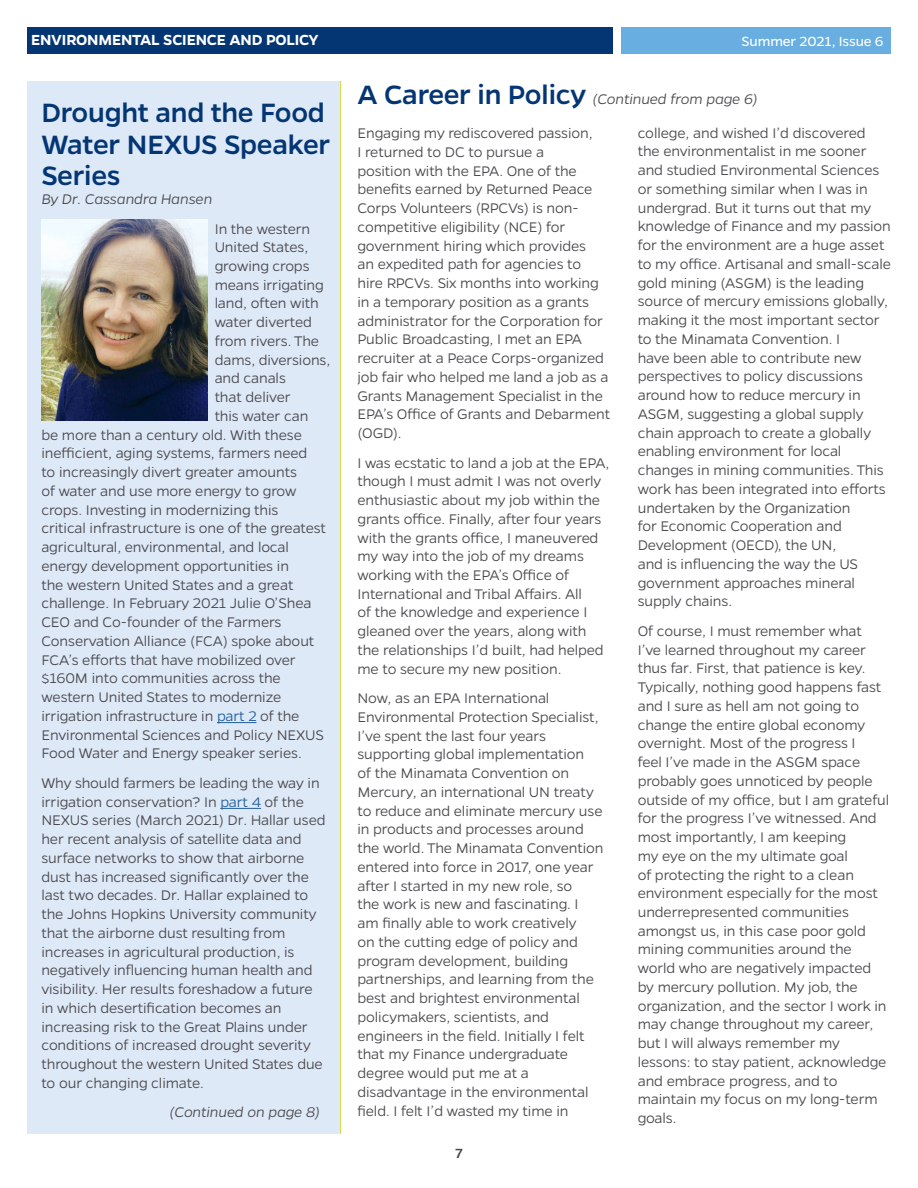
<style>
.page{position:relative;width:918px;height:1188px;background:#fff}
.page>*{position:absolute;margin:0;border:0;box-sizing:border-box;transform-origin:0 0}
.t1{font:500 30px/31.5px "Gentona";letter-spacing:-.01em;color:#043673}
.t2{font:600 16.5px "Gentona";letter-spacing:-.015em;color:#fff}
.t3{font:300 15.75px/18.8px "Gentona";letter-spacing:-.01em;color:#4b494d}
.t4{font:italic 300 15.75px "Gentona";letter-spacing:-.01em;color:#4b494d}
.t5{font:15px "Gentona";letter-spacing:-.005em;color:#fff}
.t6{font:500 15px "Gentona";color:#4b494d}
.s1{font-weight:500;font-size:30px;color:#043673}
.s2{font-style:italic}
.s3{color:#215e9e}
</style>
<div class="page">
<div style="left:27px;top:81px;width:313px;height:1053px;background:#dee9f7"></div>
<div style="left:27px;top:27px;width:585px;height:27px;background:#043673"></div>
<div style="left:621px;top:27px;width:270px;height:27px;background:#68aee0"></div>
<hr style="left:217px;top:722px;width:39px;height:1px;background:#215e9e">
<hr style="left:220px;top:808px;width:41px;height:1px;background:#215e9e">
<img style="left:41px;top:219px;width:167px;height:201px">
<hr style="left:340px;top:81px;width:1px;height:1053px;background:#d3df44">
<p class="t2" style="left:31px;top:31px;width:289px">ENVIRONMENTAL SCIENCE AND POLICY</p>
<p class="t5" style="left:741px;top:33px;width:144px">Summer 2021, Issue 6</p>
<p class="t3" style="left:357px;top:81px;width:402px;line-height:34.7px"><span class="s1">A Career in Policy</span> <span class="s2">(Continued from page 6)<br></span>Engaging my rediscovered passion,</p>
<p class="t3" style="left:357px;top:142px;width:254px">I returned to DC to pursue a<br>position with the EPA. One of the benefits earned by Returned Peace<br>Corps Volunteers (RPCVs) is non&shy;competitive eligibility (NCE) for government hiring which provides<br>an expedited path for agencies to hire RPCVs. Six months into working in a temporary position as a grants administrator for the Corporation for<br>Public Broadcasting, I met an EPA recruiter at a Peace Corps-organized job fair who helped me land a job as a<br>Grants Management Specialist in the<br>EPA’s Office of Grants and Debarment (OGD).</p>
<p class="t3" style="left:357px;top:453px;width:254px">I was ecstatic to land a job at the EPA, though I must admit I was not overly enthusiastic about my job within the grants office. Finally, after four years with the grants office, I maneuvered my way into the job of my dreams working with the EPA’s Office of International and Tribal Affairs. All<br>of the knowledge and experience I gleaned over the years, along with the relationships I’d built, had helped me to secure my new position.</p>
<p class="t3" style="left:357px;top:689px;width:248px">Now, as an EPA International Environmental Protection Specialist, I’ve spent the last four years supporting global implementation<br>of the Minamata Convention on Mercury, an international UN treaty to reduce and eliminate mercury use in products and processes around the world. The Minamata Convention entered into force in 2017, one year after I started in my new role, so<br>the work is new and fascinating. I am finally able to work creatively<br>on the cutting edge of policy and program development, building partnerships, and learning from the best and brightest environmental policymakers, scientists, and engineers in the field. Initially I felt that my Finance undergraduate degree would put me at a disadvantage in the environmental field. I felt I’d wasted my time in</p>
<h1 class="t1" style="left:41px;top:97px;width:290px">Drought and the Food<br>Water NEXUS Speaker<br>Series</h1>
<p class="t4" style="left:41px;top:190px;width:172px">By Dr. Cassandra Hansen</p>
<p class="t3" style="left:215px;top:219px;width:97px">In the western</p>
<p class="t3" style="left:215px;top:238px;width:95px">United States,</p>
<p class="t3" style="left:215px;top:256px;width:96px">growing crops</p>
<p class="t3" style="left:215px;top:275px;width:111px">means irrigating</p>
<p class="t3" style="left:215px;top:294px;width:106px">land, often with</p>
<p class="t3" style="left:215px;top:313px;width:99px">water diverted</p>
<p class="t3" style="left:215px;top:331px;width:106px">from rivers. The</p>
<p class="t3" style="left:215px;top:350px;width:117px">dams, diversions,</p>
<p class="t3" style="left:215px;top:369px;width:73px">and canals</p>
<p class="t3" style="left:215px;top:388px;width:78px">that deliver</p>
<p class="t3" style="left:215px;top:406px;width:95px">this water can</p>
<p class="t3" style="left:41px;top:425px;width:262px">be more than a century old. With these</p>
<p class="t3" style="left:41px;top:444px;width:267px">inefficient, aging systems, farmers need</p>
<p class="t3" style="left:41px;top:463px;width:257px">to increasingly divert greater amounts</p>
<p class="t3" style="left:41px;top:481px;width:257px">of water and use more energy to grow</p>
<p class="t3" style="left:41px;top:500px;width:238px">crops. Investing in modernizing this</p>
<p class="t3" style="left:41px;top:519px;width:286px">critical infrastructure is one of the greatest</p>
<p class="t3" style="left:41px;top:538px;width:249px">agricultural, environmental, and local</p>
<p class="t3" style="left:41px;top:556px;width:249px">energy development opportunities in</p>
<p class="t3" style="left:41px;top:575px;width:254px">the western United States and a great</p>
<p class="t3" style="left:41px;top:594px;width:272px">challenge. In February 2021 Julie O’Shea</p>
<p class="t3" style="left:41px;top:613px;width:242px">CEO and Co-founder of the Farmers</p>
<p class="t3" style="left:41px;top:631px;width:274px">Conservation Alliance (FCA) spoke about</p>
<p class="t3" style="left:41px;top:650px;width:256px">FCA’s efforts that have mobilized over</p>
<p class="t3" style="left:41px;top:669px;width:241px">$160M into communities across the</p>
<p class="t3" style="left:41px;top:688px;width:242px">western United States to modernize</p>
<p class="t3" style="left:41px;top:706px;width:260px">irrigation infrastructure in <span class="s3">part 2</span> of the</p>
<p class="t3" style="left:41px;top:725px;width:284px">Environmental Sciences and Policy NEXUS</p>
<p class="t3" style="left:41px;top:744px;width:262px">Food Water and Energy speaker series.</p>
<p class="t3" style="left:41px;top:773px;width:286px">Why should farmers be leading the way in irrigation conservation? In <span class="s3">part 4</span> of the NEXUS series (March 2021) Dr. Hallar used her recent analysis of satellite data and surface networks to show that airborne dust has increased significantly over the last two decades. Dr. Hallar explained to the Johns Hopkins University community that the airborne dust resulting from increases in agricultural production, is negatively influencing human health and visibility. Her results foreshadow a future in which desertification becomes an increasing risk to the Great Plains under conditions of increased drought severity throughout the western United States due to our changing climate.</p>
<p class="t4" style="left:170px;top:1103px;width:152px">(Continued on page 8)</p>
<p class="t3" style="left:638px;top:123px;width:255px">college, and wished I’d discovered the environmentalist in me sooner and studied Environmental Sciences or something similar when I was in undergrad. But it turns out that my knowledge of Finance and my passion for the environment are a huge asset to my office. Artisanal and small-scale gold mining (ASGM) is the leading source of mercury emissions globally, making it the most important sector to the Minamata Convention. I<br>have been able to contribute new perspectives to policy discussions around how to reduce mercury in ASGM, suggesting a global supply chain approach to create a globally enabling environment for local changes in mining communities. This work has been integrated into efforts undertaken by the Organization<br>for Economic Cooperation and Development (OECD), the UN,<br>and is influencing the way the US government approaches mineral supply chains.</p>
<p class="t3" style="left:638px;top:621px;width:253px">Of course, I must remember what<br>I’ve learned throughout my career thus far. First, that patience is key.<br>Typically, nothing good happens fast and I sure as hell am not going to change the entire global economy overnight. Most of the progress I<br>feel I’ve made in the ASGM space probably goes unnoticed by people outside of my office, but I am grateful for the progress I’ve witnessed. And most importantly, I am keeping<br>my eye on the my ultimate goal<br>of protecting the right to a clean environment especially for the most underrepresented communities amongst us, in this case poor gold mining communities around the world who are negatively impacted by mercury pollution. My job, the organization, and the sector I work in may change throughout my career, but I will always remember my lessons: to stay patient, acknowledge and embrace progress, and to maintain my focus on my long-term goals.</p>
<p class="t6" style="left:455px;top:1145px;width:9px">7</p>
</div>
